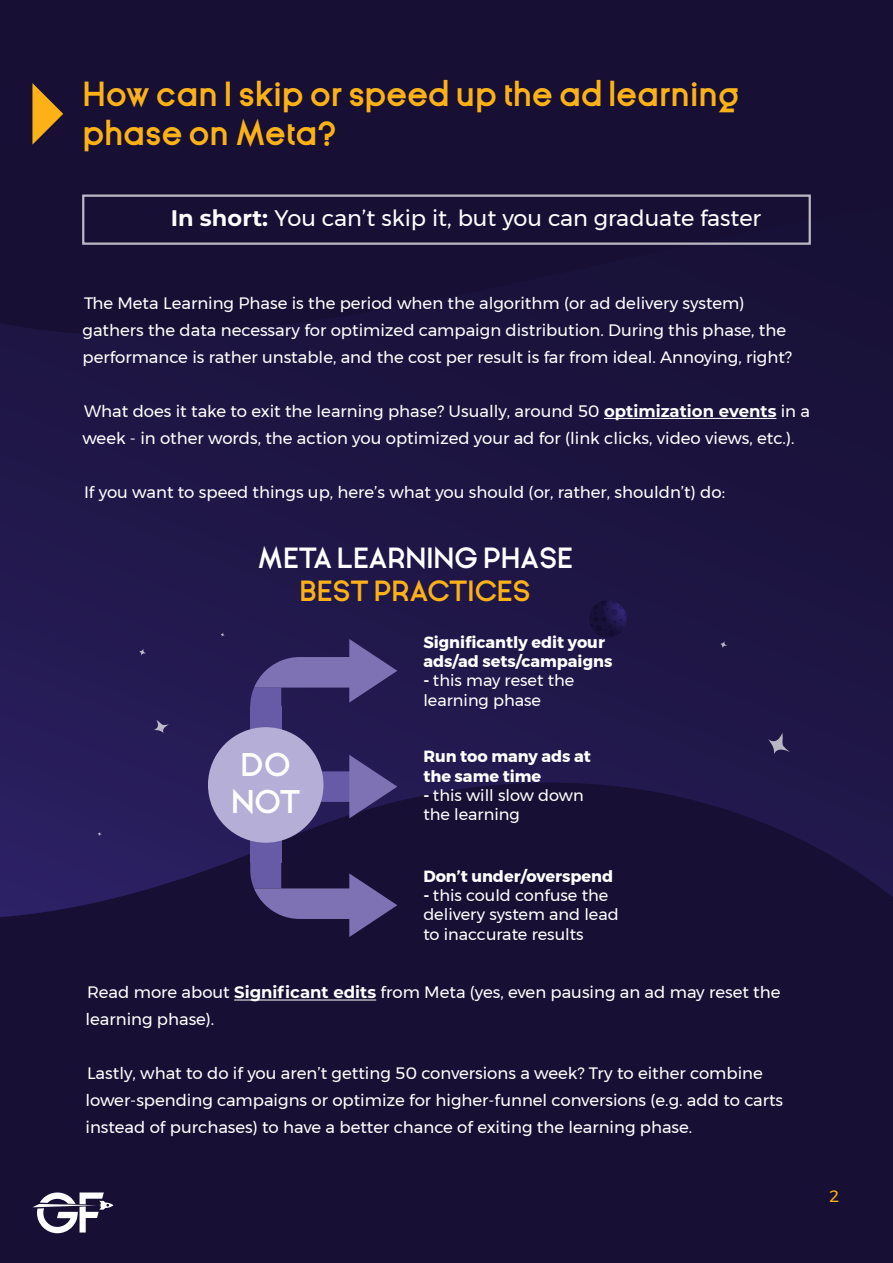
<style>
.page{position:relative;width:893px;height:1263px;background:#171034}
.page>*{position:absolute;margin:0;border:0;box-sizing:border-box;transform-origin:0 0}
.t1{font:700 33px/39.6px "Ginora Sans";letter-spacing:-.01em;color:#fcb116}
.t2{font:700 31.05px/37.3px "Ginora Sans";color:#fff;text-align:center}
.t3{font:700 27.6px "Ginora Sans";color:#fff}
.t4{font:700 27.6px "Ginora Sans";color:#fcb116}
.t5{font:22.5px "Montserrat";color:#fff}
.t6{font:16.5px/27px "Montserrat";color:#fff}
.t7{font:16.5px "Montserrat";color:#fcb116}
.t8{font:16.2px/19.4px "Montserrat";color:#fff}
.t9{font:700 16.2px/19.4px "Montserrat";color:#fff}
.s1{font-weight:700}
</style>
<div class="page">
<svg style="left:0;top:322px;width:893px;height:595px"></svg>
<svg style="left:153px;top:720px;width:17px;height:14px"></svg>
<svg style="left:32px;top:83px;width:31px;height:62px"></svg>
<svg style="left:32px;top:1192px;width:81px;height:41px"></svg>
<svg style="left:139px;top:648px;width:7px;height:8px"></svg>
<svg style="left:720px;top:641px;width:7px;height:7px"></svg>
<svg style="left:221px;top:632px;width:4px;height:5px"></svg>
<svg style="left:98px;top:832px;width:4px;height:4px"></svg>
<hr style="left:604px;top:418px;width:172px;height:1px;background:#fff">
<svg style="left:767px;top:733px;width:23px;height:23px"></svg>
<div style="left:589px;top:600px;width:38px;height:37px;background:#181139;border-radius:19px"></div>
<svg style="left:590px;top:600px;width:37px;height:36px"></svg>
<svg style="left:250px;top:639px;width:147px;height:93px"></svg>
<svg style="left:313px;top:755px;width:84px;height:63px"></svg>
<svg style="left:250px;top:844px;width:147px;height:93px"></svg>
<div style="left:250px;top:707px;width:31px;height:156px;background:#675aa7"></div>
<div style="left:208px;top:727px;width:115px;height:116px;background:#b5aed6;border-radius:50%"></div>
<hr style="left:234px;top:999px;width:142px;height:1px;background:#fff">
<h1 class="t1" style="left:82px;top:75px;width:658px">How can I skip or speed up the ad learning phase on Meta?</h1>
<h3 class="t5" style="left:171px;top:201px;width:592px"><span class="s1">In short:</span> You can’t skip it, but you can graduate faster</h3>
<p class="t6" style="left:82px;top:289px;width:711px">The Meta Learning Phase is the period when the algorithm (or ad delivery system) gathers the data necessary for optimized campaign distribution. During this phase, the performance is rather unstable, and the cost per result is far from ideal. Annoying, right?</p>
<p class="t6" style="left:82px;top:397px;width:729px">What does it take to exit the learning phase? Usually, around 50 <span class="s1">optimization events</span> in a week - in other words, the action you optimized your ad for (link clicks, video views, etc.).</p>
<p class="t6" style="left:84px;top:478px;width:643px">If you want to speed things up, here’s what you should (or, rather, shouldn’t) do:</p>
<h3 class="t3" style="left:257px;top:543px;width:317px">META LEARNING PHASE</h3>
<h3 class="t4" style="left:300px;top:577px;width:233px">BEST PRACTICES</h3>
<p class="t9" style="left:423px;top:632px;width:190px">Significantly edit your ads/ad sets/campaigns</p>
<p class="t8" style="left:423px;top:671px;width:153px"><span class="s1">-</span> this may reset the learning phase</p>
<h2 class="t2" style="left:231px;top:747px;width:71px">DO<br>NOT</h2>
<p class="t9" style="left:423px;top:747px;width:169px">Run too many ads at the same time</p>
<p class="t8" style="left:423px;top:785px;width:162px"><span class="s1">-</span> this will slow down the learning</p>
<p class="t9" style="left:423px;top:866px;width:191px">Don’t under/overspend</p>
<p class="t8" style="left:423px;top:885px;width:197px"><span class="s1">-</span> this could confuse the delivery system and lead to inaccurate results</p>
<p class="t6" style="left:85px;top:979px;width:696px">Read more about <span class="s1">Significant edits</span> from Meta (yes, even pausing an ad may reset the learning phase).</p>
<p class="t6" style="left:85px;top:1060px;width:699px">Lastly, what to do if you aren’t getting 50 conversions a week? Try to either combine lower-spending campaigns or optimize for higher-funnel conversions (e.g. add to carts instead of purchases) to have a better chance of exiting the learning phase.</p>
<p class="t7" style="left:829px;top:1184px;width:11px">2</p>
</div>
